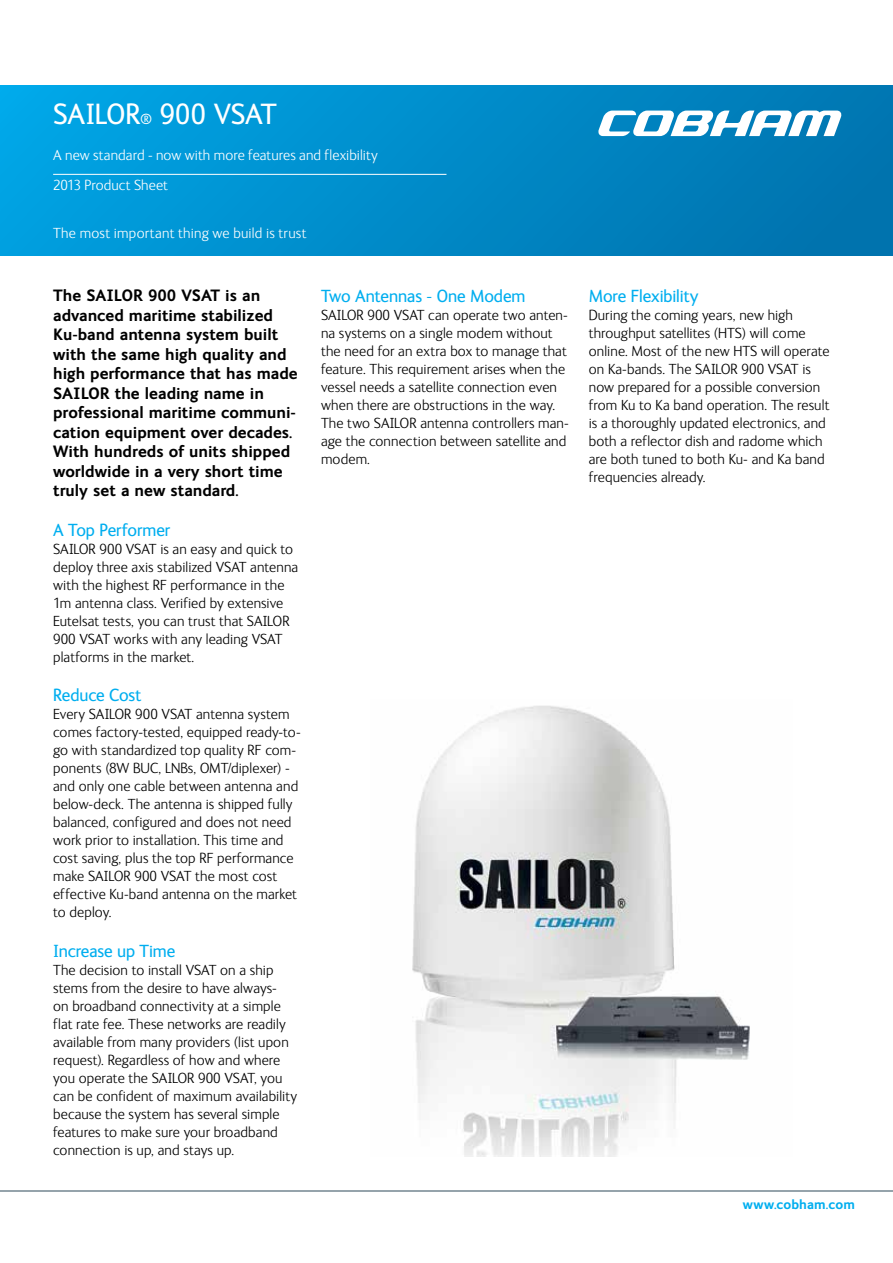
<style>
.page{position:relative;width:893px;height:1263px;background:#fff}
.page>*{position:absolute;margin:0;border:0;box-sizing:border-box;transform-origin:0 0}
.t1{font:30px "FS Ingrid";letter-spacing:-.01em;color:#fff}
.t2{font:18px "FS Ingrid";letter-spacing:-.005em;color:#00aeef}
.t3{font:700 16.5px/19.5px "FS Ingrid";color:#000}
.t4{font:300 15px/18px "FS Ingrid";letter-spacing:.005em;color:#000}
.t5{font:300 15px/30.8px "FS Ingrid";letter-spacing:.01em;color:#fff}
.t6{font:700 13.5px "FS Ingrid";letter-spacing:.005em;color:#00aeef}
.s1{font-size:15px}
</style>
<div class="page">
<hr style="left:0;top:1191px;width:893px;height:1px;background:#95a3ab">
<div style="left:0;top:85px;width:893px;height:170px;background:linear-gradient(to right,#00a4e5,#0072ad)"></div>
<svg style="left:597px;top:111px;width:245px;height:25px"></svg>
<img style="left:412px;top:705px;width:338px;height:451px">
<hr style="left:53px;top:174px;width:393px;height:1px;background:#fff">
<h1 class="t1" style="left:53px;top:98px;width:225px">SAILOR<span class="s1">®</span> 900 VSAT</h1>
<p class="t5" style="left:53px;top:140px;width:326px">A new standard - now with more features and flexibility<br>2013 Product Sheet</p>
<p class="t5" style="left:53px;top:218px;width:255px">The most important thing we build is trust</p>
<p class="t3" style="left:53px;top:286px;width:246px">The SAILOR 900 VSAT is an advanced maritime stabilized<br>Ku-band antenna system built with the same high quality and high performance that has made<br>SAILOR the leading name in professional maritime communi&shy;cation equipment over decades.<br>With hundreds of units shipped worldwide in a very short time truly set a new standard.</p>
<p class="t2" style="left:53px;top:520px;width:119px">A Top Performer</p>
<p class="t4" style="left:53px;top:540px;width:247px">SAILOR 900 VSAT is an easy and quick to deploy three axis stabilized VSAT antenna with the highest RF performance in the 1m antenna class. Verified by extensive Eutelsat tests, you can trust that SAILOR 900 VSAT works with any leading VSAT platforms in the market.</p>
<p class="t2" style="left:53px;top:686px;width:90px">Reduce Cost</p>
<p class="t4" style="left:53px;top:706px;width:249px">Every SAILOR 900 VSAT antenna system comes factory-tested, equipped ready-to&shy;go with standardized top quality RF com&shy;ponents (8W BUC, LNBs, OMT/diplexer) - and only one cable between antenna and below-deck. The antenna is shipped fully balanced, configured and does not need work prior to installation. This time and cost saving, plus the top RF performance make SAILOR 900 VSAT the most cost effective Ku-band antenna on the market to deploy.</p>
<p class="t2" style="left:53px;top:941px;width:124px">Increase up Time</p>
<p class="t4" style="left:53px;top:961px;width:245px">The decision to install VSAT on a ship stems from the desire to have always-<br>on broadband connectivity at a simple flat rate fee. These networks are readily available from many providers (list upon request). Regardless of how and where you operate the SAILOR 900 VSAT, you can be confident of maximum availability because the system has several simple features to make sure your broadband connection is up, and stays up.</p>
<p class="t2" style="left:321px;top:286px;width:206px">Two Antennas - One Modem</p>
<p class="t4" style="left:321px;top:306px;width:249px">SAILOR 900 VSAT can operate two anten&shy;na systems on a single modem without the need for an extra box to manage that feature. This requirement arises when the vessel needs a satellite connection even when there are obstructions in the way.<br>The two SAILOR antenna controllers man&shy;age the connection between satellite and modem.</p>
<p class="t2" style="left:589px;top:286px;width:111px">More Flexibility</p>
<p class="t4" style="left:589px;top:306px;width:242px">During the coming years, new high throughput satellites (HTS) will come online. Most of the new HTS will operate on Ka-bands. The SAILOR 900 VSAT is now prepared for a possible conversion from Ku to Ka band operation. The result is a thoroughly updated electronics, and both a reflector dish and radome which are both tuned to both Ku- and Ka band frequencies already.</p>
<p class="t6" style="left:743px;top:1197px;width:114px">www.cobham.com</p>
</div>
